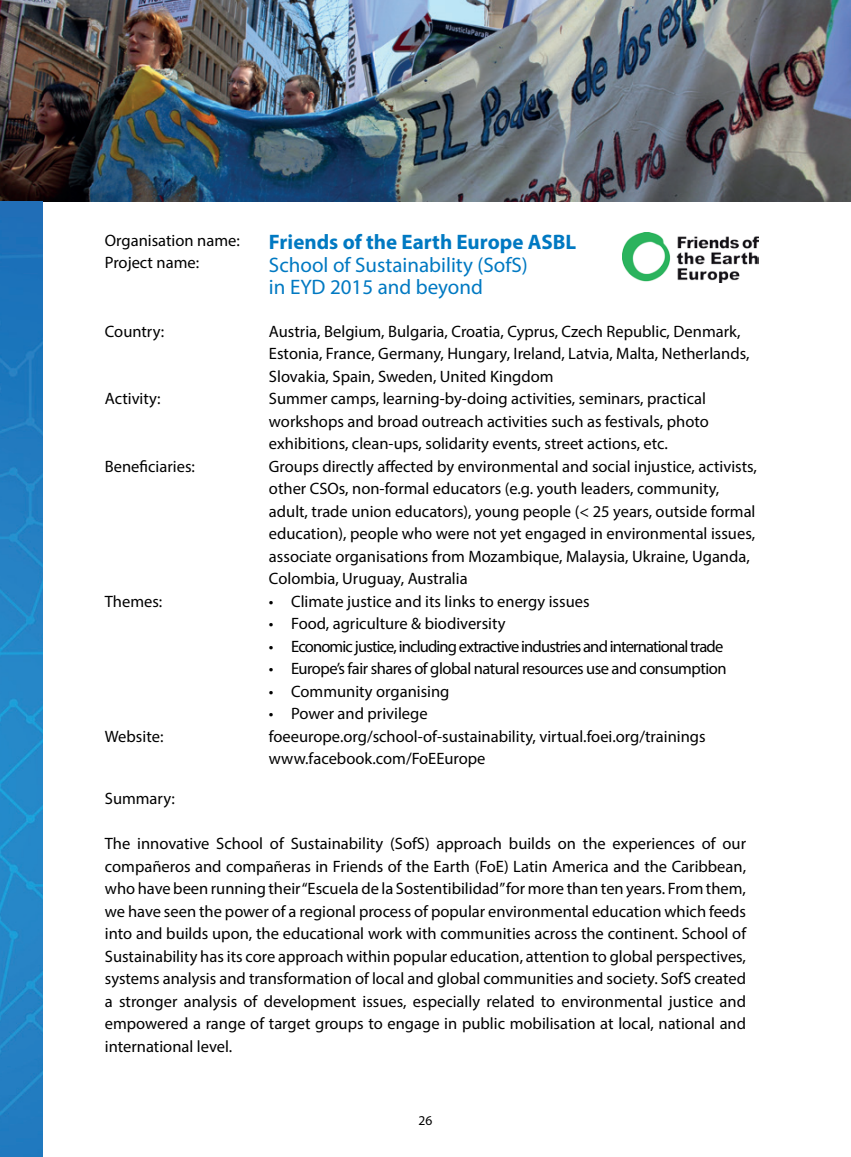
<style>
.page{position:relative;width:851px;height:1157px;background:#fff}
.page>*{position:absolute;margin:0;border:0;box-sizing:border-box;transform-origin:0 0}
.t1{font:21px "Myriad Pro";color:#0079c2}
.t2{font:700 21px "Myriad Pro";color:#0079c2}
.t3{font:16.5px/22.5px "Myriad Pro";color:#000}
.t4{font:16.5px "Myriad Pro";letter-spacing:-.05em;color:#000}
.t5{font:16.5px "Myriad Pro";letter-spacing:-.03em;color:#000}
.t6{font:13.5px "Myriad Pro";color:#000}
</style>
<div class="page">
<img style="left:0;top:0;width:850px;height:202px">
<img style="left:0;top:202px;width:43px;height:955px">
<img style="left:622px;top:232px;width:136px;height:50px">
<p class="t3" style="left:105px;top:229px;width:136px">Organisation name:</p>
<p class="t3" style="left:105px;top:251px;width:96px">Project name:</p>
<p class="t3" style="left:105px;top:320px;width:61px">Country:</p>
<p class="t3" style="left:105px;top:387px;width:57px">Activity:</p>
<p class="t3" style="left:105px;top:455px;width:92px">Beneficiaries:</p>
<p class="t3" style="left:105px;top:590px;width:59px">Themes:</p>
<p class="t3" style="left:105px;top:725px;width:60px">Website:</p>
<p class="t2" style="left:269px;top:228px;width:309px">Friends of the Earth Europe ASBL</p>
<p class="t1" style="left:269px;top:252px;width:260px">School of Sustainability (SofS)</p>
<p class="t1" style="left:269px;top:274px;width:215px">in EYD 2015 and beyond</p>
<p class="t3" style="left:269px;top:320px;width:482px">Austria, Belgium, Bulgaria, Croatia, Cyprus, Czech Republic, Denmark,<br>Estonia, France, Germany, Hungary, Ireland, Latvia, Malta, Netherlands,<br>Slovakia, Spain, Sweden, United Kingdom</p>
<p class="t3" style="left:269px;top:387px;width:441px">Summer camps, learning-by-doing activities, seminars, practical workshops and broad outreach activities such as festivals, photo exhibitions, clean-ups, solidarity events, street actions, etc.</p>
<p class="t3" style="left:269px;top:455px;width:489px">Groups directly affected by environmental and social injustice, activists, other CSOs, non-formal educators (e.g. youth leaders, community, adult, trade union educators), young people (&lt; 25 years, outside formal education), people who were not yet engaged in environmental issues, associate organisations from Mozambique, Malaysia, Ukraine, Uganda, Colombia, Uruguay, Australia</p>
<p class="t3" style="left:269px;top:590px;width:322px">• Climate justice and its links to energy issues</p>
<p class="t3" style="left:269px;top:612px;width:238px">• Food, agriculture &amp; biodiversity</p>
<p class="t4" style="left:269px;top:636px;width:456px">• Economic justice, including extractive industries and international trade</p>
<p class="t5" style="left:269px;top:658px;width:459px">• Europe’s fair shares of global natural resources use and consumption</p>
<p class="t3" style="left:269px;top:680px;width:182px">• Community organising</p>
<p class="t3" style="left:269px;top:702px;width:160px">• Power and privilege</p>
<p class="t3" style="left:269px;top:725px;width:438px">foeeurope.org/school-of-sustainability, virtual.foei.org/trainings</p>
<p class="t3" style="left:269px;top:747px;width:218px">www.facebook.com/FoEEurope</p>
<p class="t3" style="left:105px;top:787px;width:72px">Summary:</p>
<p class="t3" style="left:105px;top:832px;width:642px;text-align:justify">The innovative School of Sustainability (SofS) approach builds on the experiences of our compañeros and compañeras in Friends of the Earth (FoE) Latin America and the Caribbean, who have been running their “Escuela de la Sostentibilidad” for more than ten years. From them, we have seen the power of a regional process of popular environmental education which feeds into and builds upon, the educational work with communities across the continent. School of Sustainability has its core approach within popular education, attention to global perspectives, systems analysis and transformation of local and global communities and society. SofS created a stronger analysis of development issues, especially related to environmental justice and empowered a range of target groups to engage in public mobilisation at local, national and international level.</p>
<p class="t6" style="left:418px;top:1111px;width:15px">26</p>
</div>
